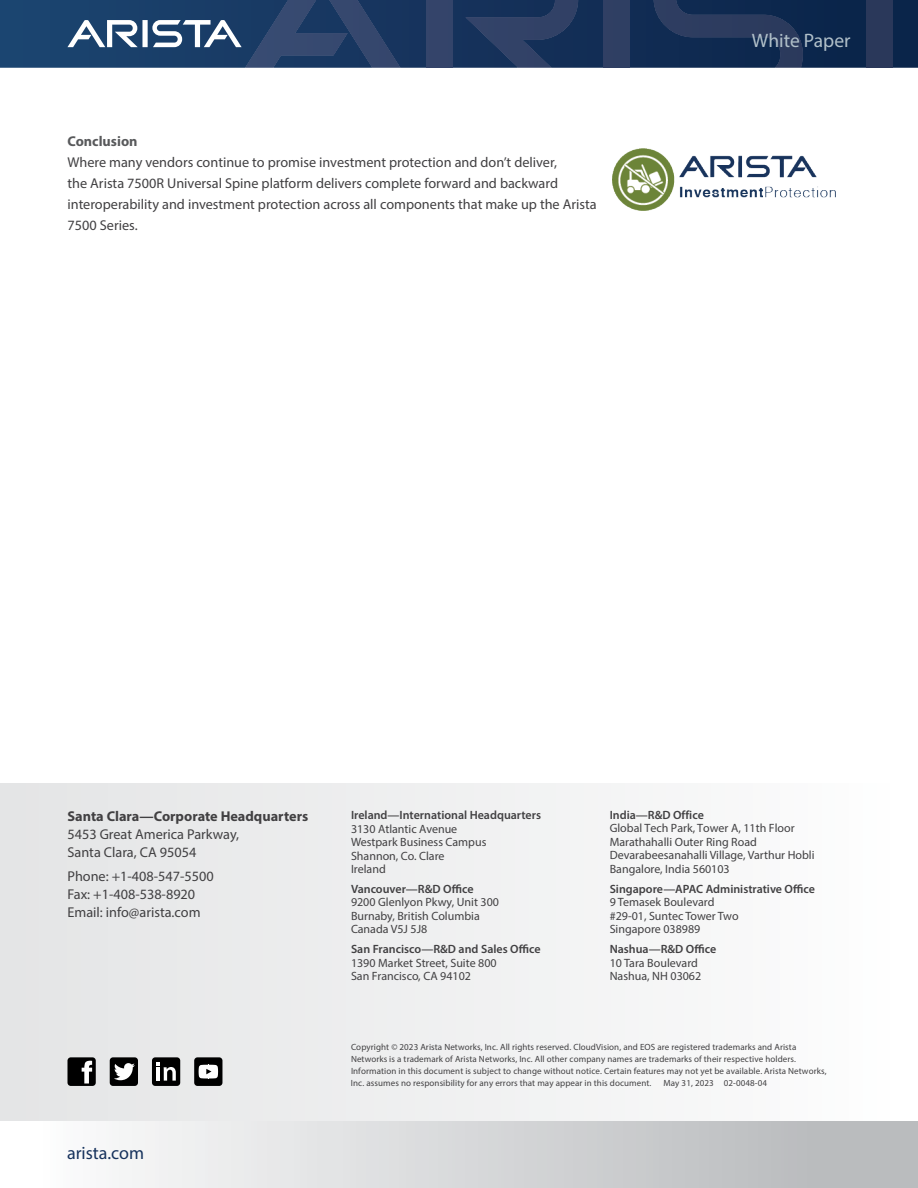
<style>
.page{position:relative;width:918px;height:1188px;background:#fff}
.page>*{position:absolute;margin:0;border:0;box-sizing:border-box;transform-origin:0 0}
.t1{font:19.5px "Myriad Pro";color:#b1c0c9}
.t2{font:18px "Myriad Pro";color:#16325c}
.t3{font:14.25px/18px "Myriad Pro";color:#414042}
.t4{font:700 14.25px "Myriad Pro";color:#414042}
.t5{font:700 14.25px "Myriad Pro";color:#58595b}
.t6{font:12px/13.5px "Myriad Pro";color:#414042}
.t7{font:600 12px "Myriad Pro";color:#414042}
.t8{font:9px/12px "Myriad Pro";letter-spacing:.01em;color:#414042}
</style>
<div class="page">
<svg style="left:0;top:0;width:918px;height:68px;background:#13325a"></svg>
<div style="left:426px;top:0;width:26px;height:68px;background:#34446a"></div>
<svg style="left:465px;top:0;width:113px;height:68px;background:#22385f"></svg>
<svg style="left:67px;top:0;width:333px;height:68px;background:#334f75"></svg>
<div style="left:604px;top:0;width:26px;height:68px;background:#2f3f63"></div>
<svg style="left:654px;top:0;width:149px;height:68px;background:#1a3156"></svg>
<div style="left:867px;top:0;width:26px;height:68px;background:#2a385a"></div>
<div style="left:0;top:1120px;width:918px;height:68px;background:linear-gradient(to right,#fff,#b3b5b7)"></div>
<div style="left:0;top:783px;width:918px;height:337px;background:linear-gradient(to right,#e3e4e5,#fdfefe)"></div>
<div style="left:67px;top:1057px;width:29px;height:29px;background:#000;border-radius:3px"></div>
<div style="left:110px;top:1057px;width:28px;height:29px;background:#000;border-radius:3px"></div>
<div style="left:152px;top:1057px;width:28px;height:29px;background:#000;border-radius:3px"></div>
<div style="left:194px;top:1057px;width:28px;height:29px;background:#000;border-radius:3px"></div>
<svg style="left:82px;top:1060px;width:10px;height:24px"></svg>
<svg style="left:114px;top:1063px;width:21px;height:17px"></svg>
<svg style="left:157px;top:1063px;width:19px;height:18px"></svg>
<svg style="left:199px;top:1065px;width:19px;height:14px"></svg>
<img style="left:613px;top:148px;width:223px;height:63px">
<h3 class="t5" style="left:68px;top:132px;width:72px">Conclusion</h3>
<p class="t3" style="left:68px;top:151px;width:531px;line-height:21px">Where many vendors continue to promise investment protection and don’t deliver,<br>the Arista 7500R Universal Spine platform delivers complete forward and backward interoperability and investment protection across all components that make up the Arista 7500 Series.</p>
<h1 class="t1" style="left:752px;top:29px;width:100px">White Paper</h1>
<h3 class="t4" style="left:68px;top:807px;width:242px">Santa Clara—Corporate Headquarters</h3>
<h3 class="t3" style="left:68px;top:825px;width:173px">5453 Great America Parkway,<br>Santa Clara, CA 95054</h3>
<h3 class="t3" style="left:68px;top:867px;width:148px">Phone: +1-408-547-5500<br>Fax: +1-408-538-8920<br>Email: info@arista.com</h3>
<h3 class="t7" style="left:351px;top:807px;width:192px">Ireland—International Headquarters</h3>
<h3 class="t6" style="left:351px;top:822px;width:137px">3130 Atlantic Avenue<br>Westpark Business Campus<br>Shannon, Co. Clare<br>Ireland</h3>
<h3 class="t7" style="left:351px;top:881px;width:124px">Vancouver—R&amp;D Office</h3>
<h3 class="t6" style="left:351px;top:896px;width:150px">9200 Glenlyon Pkwy, Unit 300<br>Burnaby, British Columbia<br>Canada V5J 5J8</h3>
<h3 class="t7" style="left:351px;top:942px;width:191px">San Francisco—R&amp;D and Sales Office</h3>
<h3 class="t6" style="left:351px;top:956px;width:147px">1390 Market Street, Suite 800<br>San Francisco, CA 94102</h3>
<h3 class="t7" style="left:610px;top:807px;width:96px">India—R&amp;D Office</h3>
<h3 class="t6" style="left:610px;top:821px;width:206px">Global Tech Park, Tower A, 11th Floor Marathahalli Outer Ring Road Devarabeesanahalli Village, Varthur Hobli Bangalore, India 560103</h3>
<h3 class="t7" style="left:610px;top:881px;width:207px">Singapore—APAC Administrative Office</h3>
<h3 class="t6" style="left:610px;top:895px;width:130px">9 Temasek Boulevard #29-01, Suntec Tower Two<br>Singapore 038989</h3>
<h3 class="t7" style="left:610px;top:942px;width:108px">Nashua—R&amp;D Office</h3>
<h3 class="t6" style="left:610px;top:956px;width:93px">10 Tara Boulevard<br>Nashua, NH 03062</h3>
<h2 class="t2" style="left:67px;top:1142px;width:79px">arista.com</h2>
<p class="t8" style="left:351px;top:1040px;width:477px">Copyright © 2023 Arista Networks, Inc. All rights reserved. CloudVision, and EOS are registered trademarks and Arista Networks is a trademark of Arista Networks, Inc. All other company names are trademarks of their respective holders.<br>Information in this document is subject to change without notice. Certain features may not yet be available. Arista Networks, Inc. assumes no responsibility for any errors that may appear in this document.</p>
<p class="t8" style="left:664px;top:1076px;width:105px">May 31, 2023 02-0048-04</p>
</div>
